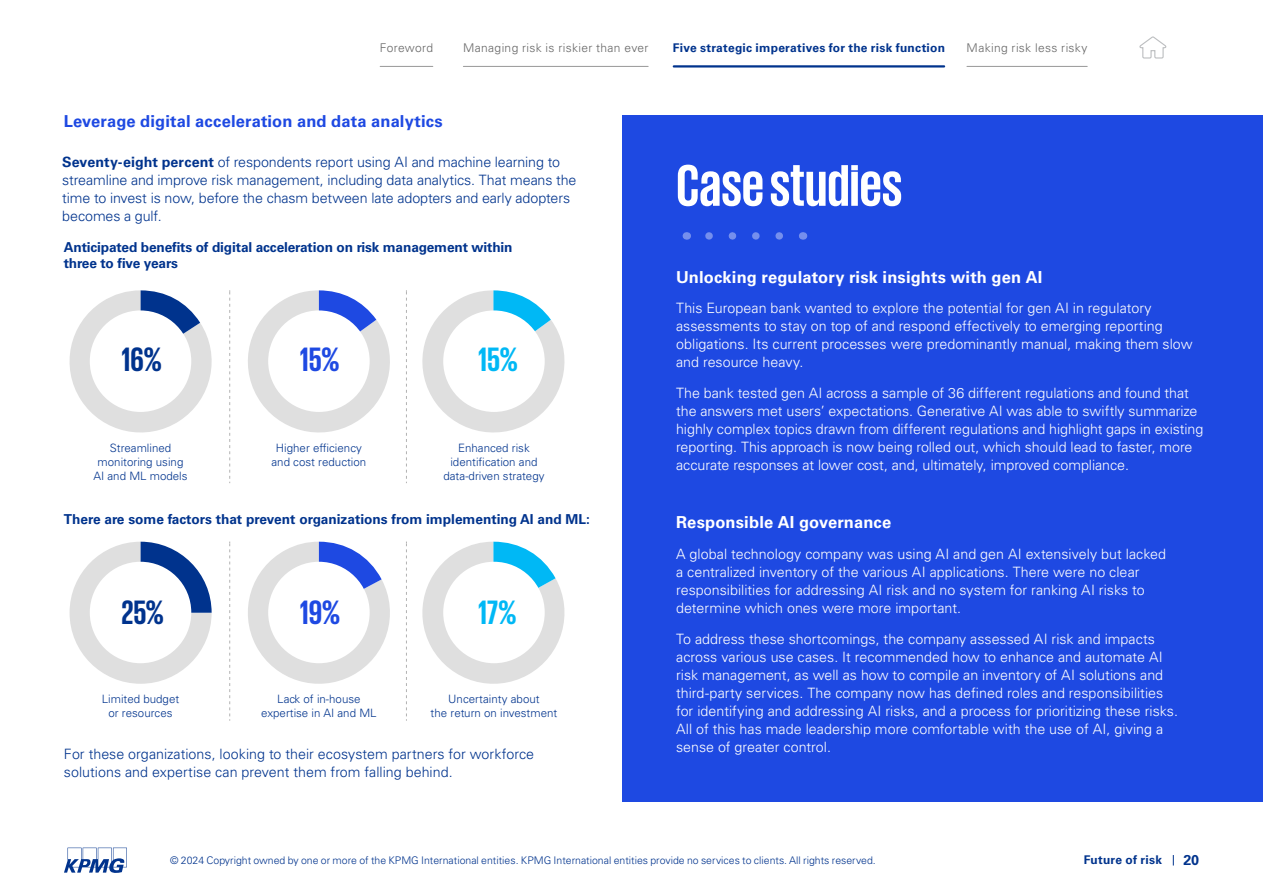
<style>
.page{position:relative;width:1263px;height:893px;background:#fff}
.page>*{position:absolute;margin:0;border:0;box-sizing:border-box;transform-origin:0 0}
.t1{font:700 60px "KPMG";color:#fff}
.t2{font:700 34.5px "KPMG";color:#00338d}
.t3{font:700 34.5px "KPMG";color:#1e49e2}
.t4{font:700 34.5px "KPMG";color:#00b8f5}
.t5{font:700 16.5px "Univers LT Std";letter-spacing:.01em;color:#fff}
.t6{font:700 16.5px "Univers LT Std";letter-spacing:.005em;color:#1e49e2}
.t7{font:300 14.25px/18px "Univers LT Std";color:#fff}
.t8{font:300 14.25px/18px "Univers LT Std";letter-spacing:-.005em;color:#00338d}
.t9{font:700 14.25px "Univers LT Std";color:#00338d}
.t10{font:700 13.65px/16.4px "Univers LT Std";letter-spacing:-.01em;color:#00338d}
.t11{font:300 12px "Univers LT Std";letter-spacing:.03em;color:#666}
.t12{font:700 12px "Univers LT Std";letter-spacing:.02em;color:#00338d}
.t13{font:300 11.55px/13.8px "Univers LT Std";color:#00338d;text-align:center}
.t14{font:300 10.5px "Univers LT Std";color:#00338d}
.s1{font-weight:700}
</style>
<div class="page">
<svg style="left:64px;top:848px;width:63px;height:25px"></svg>
<div style="left:623px;top:115px;width:640px;height:686px;background:#1e49e2"></div>
<svg style="left:705px;top:232px;width:74px;height:8px"></svg>
<svg style="left:69px;top:290px;width:143px;height:143px"></svg>
<svg style="left:248px;top:290px;width:142px;height:143px"></svg>
<svg style="left:422px;top:290px;width:143px;height:143px"></svg>
<div style="left:90px;top:310px;width:101px;height:102px;background:#fff;border-radius:50%"></div>
<div style="left:268px;top:310px;width:102px;height:102px;background:#fff;border-radius:50%"></div>
<div style="left:443px;top:310px;width:102px;height:102px;background:#fff;border-radius:50%"></div>
<svg style="left:229px;top:290px;width:1px;height:193px"></svg>
<svg style="left:406px;top:290px;width:1px;height:193px"></svg>
<svg style="left:70px;top:542px;width:142px;height:142px"></svg>
<svg style="left:248px;top:542px;width:142px;height:142px"></svg>
<div style="left:90px;top:562px;width:101px;height:101px;background:#fff;border-radius:50%"></div>
<div style="left:268px;top:562px;width:102px;height:101px;background:#fff;border-radius:50%"></div>
<svg style="left:229px;top:542px;width:1px;height:179px"></svg>
<svg style="left:406px;top:542px;width:159px;height:179px"></svg>
<svg style="left:1139px;top:36px;width:28px;height:23px"></svg>
<hr style="left:380px;top:66px;width:53px;height:1px;background:#989898">
<hr style="left:463px;top:66px;width:185px;height:1px;background:#989898">
<hr style="left:967px;top:66px;width:120px;height:1px;background:#989898">
<hr style="left:674px;top:65px;width:270px;height:3px;background:#00338d">
<p class="t11" style="left:380px;top:41px;width:55px">Foreword</p>
<p class="t11" style="left:463px;top:41px;width:187px">Managing risk is riskier than ever</p>
<p class="t12" style="left:673px;top:41px;width:274px">Five strategic imperatives for the risk function</p>
<p class="t11" style="left:966px;top:41px;width:123px">Making risk less risky</p>
<p class="t6" style="left:64px;top:111px;width:380px">Leverage digital acceleration and data analytics</p>
<p class="t8" style="left:62px;top:153px;width:516px"><span class="s1">Seventy-eight percent</span> of respondents report using AI and machine learning to streamline and improve risk management, including data analytics. That means the time to invest is now, before the chasm between late adopters and early adopters becomes a gulf.</p>
<p class="t10" style="left:64px;top:239px;width:450px">Anticipated benefits of digital acceleration on risk management within three to five years</p>
<h2 class="t2" style="left:122px;top:342px;width:42px">16%</h2>
<h2 class="t3" style="left:300px;top:342px;width:41px">15%</h2>
<h2 class="t4" style="left:478px;top:342px;width:41px">15%</h2>
<p class="t13" style="left:93px;top:441px;width:96px">Streamlined monitoring using<br>AI and ML models</p>
<p class="t13" style="left:272px;top:441px;width:96px">Higher efficiency and cost reduction</p>
<p class="t13" style="left:443px;top:441px;width:103px">Enhanced risk identification and data-driven strategy</p>
<p class="t10" style="left:64px;top:511px;width:528px">There are some factors that prevent organizations from implementing AI and ML:</p>
<h2 class="t2" style="left:122px;top:595px;width:44px">25%</h2>
<h2 class="t3" style="left:300px;top:595px;width:42px">19%</h2>
<h2 class="t4" style="left:478px;top:595px;width:40px">17%</h2>
<p class="t13" style="left:102px;top:692px;width:79px">Limited budget or resources</p>
<p class="t13" style="left:261px;top:692px;width:117px">Lack of in-house expertise in AI and ML</p>
<p class="t13" style="left:431px;top:692px;width:128px">Uncertainty about<br>the return on investment</p>
<p class="t8" style="left:64px;top:745px;width:472px">For these organizations, looking to their ecosystem partners for workforce solutions and expertise can prevent them from falling behind.</p>
<h1 class="t1" style="left:676px;top:155px;width:228px">Case studies</h1>
<p class="t5" style="left:676px;top:267px;width:368px">Unlocking regulatory risk insights with gen AI</p>
<p class="t7" style="left:676px;top:299px;width:518px">This European bank wanted to explore the potential for gen AI in regulatory assessments to stay on top of and respond effectively to emerging reporting obligations. Its current processes were predominantly manual, making them slow and resource heavy.</p>
<p class="t7" style="left:676px;top:384px;width:529px">The bank tested gen AI across a sample of 36 different regulations and found that the answers met users’ expectations. Generative AI was able to swiftly summarize highly complex topics drawn from different regulations and highlight gaps in existing reporting. This approach is now being rolled out, which should lead to faster, more accurate responses at lower cost, and, ultimately, improved compliance.</p>
<p class="t5" style="left:676px;top:513px;width:217px">Responsible AI governance</p>
<p class="t7" style="left:676px;top:545px;width:491px">A global technology company was using AI and gen AI extensively but lacked a centralized inventory of the various AI applications. There were no clear responsibilities for addressing AI risk and no system for ranking AI risks to determine which ones were more important.</p>
<p class="t7" style="left:676px;top:630px;width:503px">To address these shortcomings, the company assessed AI risk and impacts across various use cases. It recommended how to enhance and automate AI risk management, as well as how to compile an inventory of AI solutions and third-party services. The company now has defined roles and responsibilities for identifying and addressing AI risks, and a process for prioritizing these risks.<br>All of this has made leadership more comfortable with the use of AI, giving a sense of greater control.</p>
<p class="t14" style="left:170px;top:854px;width:707px">© 2024 Copyright owned by one or more of the KPMG International entities. KPMG International entities provide no services to clients. All rights reserved.</p>
<p class="t12" style="left:1084px;top:852px;width:80px">Future of risk</p>
<p class="t9" style="left:1183px;top:852px;width:17px">20</p>
</div>
